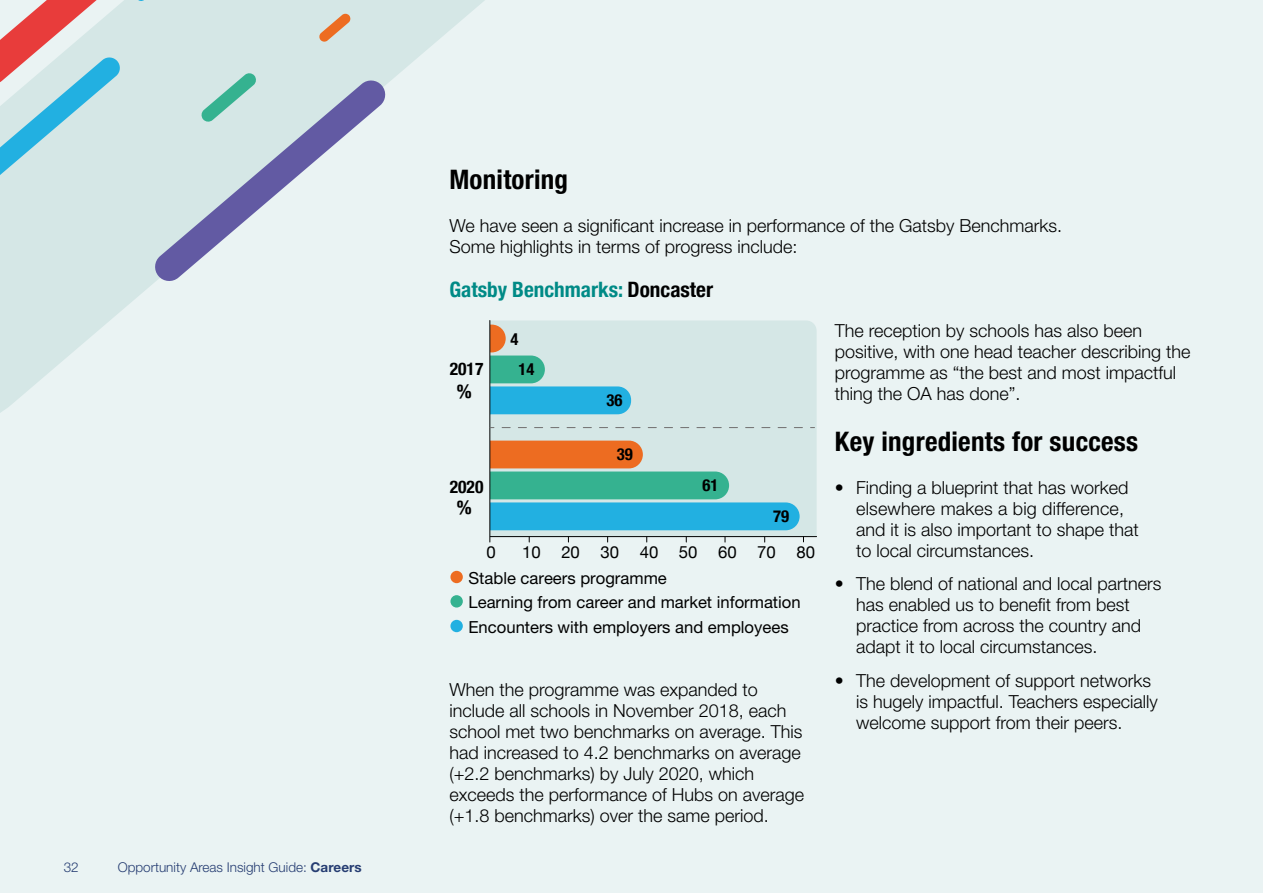
<style>
.page{position:relative;width:1263px;height:893px;background:#eaf3f3}
.page>*{position:absolute;margin:0;border:0;box-sizing:border-box;transform-origin:0 0}
.Body_12_14_light__5a{font:700 condensed 27px "Helvetica Neue LT Pro";letter-spacing:.01em;color:#000}
.H3_Subhd_18_20_b-con{font:700 condensed 27px "Helvetica Neue LT Pro";letter-spacing:.01em;color:#000}
.t1{font:700 condensed 21.15px "Helvetica Neue";color:#008a86}
.t2{font:700 condensed 19.2px "Helvetica Neue";color:#000}
.Body_12_14_light__5a-2{font:300 18px/21px "Helvetica Neue LT Pro";color:#000}
.Bullets_12_14_light{font:300 18px/21px "Helvetica Neue LT Pro";color:#000}
.t3{font:700 condensed 17.55px "Helvetica Neue";color:#000}
.t4{font:16.8px "Helvetica Neue";color:#000}
.t5{font:16.65px/24.3px "Helvetica Neue LT Pro";color:#000}
.t6{font:700 condensed 16.65px/30.5px "Helvetica Neue";color:#000}
.t7{font:300 13.5px "Helvetica Neue LT Pro";color:#263d72}
.s1{font-weight:700}
.s2{color:#000}
</style>
<div class="page">
<svg style="left:0;top:0;width:485px;height:413px"></svg>
<svg style="left:319px;top:13px;width:32px;height:29px"></svg>
<svg style="left:0;top:0;width:156px;height:186px;background:#c5d0d4"></svg>
<svg style="left:201px;top:72px;width:56px;height:7px"></svg>
<svg style="left:153px;top:79px;width:234px;height:204px"></svg>
<div style="left:490px;top:320px;width:327px;height:216px;background:#d5e7e6"></div>
<div style="left:450px;top:571px;width:13px;height:12px;background:#ed6c21;border-radius:50%"></div>
<div style="left:450px;top:595px;width:13px;height:12px;background:#35b290;border-radius:50%"></div>
<div style="left:450px;top:620px;width:13px;height:12px;background:#22b0e1;border-radius:50%"></div>
<svg style="left:490px;top:441px;width:310px;height:89px;background:#7bb6b2"></svg>
<hr style="left:490px;top:536px;width:327px;height:1px;background:#000">
<svg style="left:490px;top:325px;width:141px;height:89px;background:#8bcbd3"></svg>
<hr style="left:489px;top:320px;width:1px;height:222px;background:#000">
<svg style="left:502px;top:427px;width:312px;height:1px"></svg>
<p class="t7" style="left:64px;top:859px;width:17px">32</p>
<p class="t7" style="left:118px;top:859px;width:245px">Opportunity Areas Insight Guide: <span class="s1">Careers</span></p>
<h3 class="H3_Subhd_18_20_b-con" style="left:449px;top:163px;width:120px">Monitoring</h3>
<p class="Body_12_14_light__5a-2" style="left:449px;top:214px;width:614px">We have seen a significant increase in performance of the Gatsby Benchmarks.<br>Some highlights in terms of progress include:</p>
<p class="t1" style="left:449px;top:272px;width:265px">Gatsby Benchmarks: <span class="s2">Doncaster</span></p>
<p class="t6" style="left:518px;top:322px;width:17px;text-indent:-8px">4<br>14</p>
<p class="t6" style="left:606px;top:384px;width:17px">36</p>
<p class="t3" style="left:450px;top:355px;width:35px">2017</p>
<p class="t2" style="left:457px;top:375px;width:16px">%</p>
<p class="t3" style="left:450px;top:472px;width:35px">2020</p>
<p class="t2" style="left:457px;top:491px;width:16px">%</p>
<p class="t6" style="left:617px;top:438px;width:17px">39</p>
<p class="t6" style="left:702px;top:468px;width:17px">61</p>
<p class="t6" style="left:773px;top:499px;width:17px">79</p>
<p class="t4" style="left:486px;top:540px;width:11px">0</p>
<p class="t4" style="left:522px;top:540px;width:294px">10 20 30 40 50 60 70 80</p>
<p class="t5" style="left:468px;top:566px;width:334px">Stable careers programme<br>Learning from career and market information<br>Encounters with employers and employees</p>
<p class="Body_12_14_light__5a-2" style="left:449px;top:679px;width:356px">When the programme was expanded to include all schools in November 2018, each school met two benchmarks on average. This had increased to 4.2 benchmarks on average (+2.2 benchmarks) by July 2020, which exceeds the performance of Hubs on average (+1.8 benchmarks) over the same period.</p>
<p class="Body_12_14_light__5a-2" style="left:835px;top:320px;width:357px">The reception by schools has also been positive, with one head teacher describing the programme as “the best and most impactful thing the OA has done”.</p>
<p class="Body_12_14_light__5a" style="left:835px;top:425px;width:305px">Key ingredients for success</p>
<p class="Bullets_12_14_light" style="left:856px;top:476px;width:284px;text-indent:-21px">• Finding a blueprint that has worked elsewhere makes a big difference, and it is also important to shape that to local circumstances.</p>
<p class="Bullets_12_14_light" style="left:856px;top:573px;width:307px;text-indent:-21px">• The blend of national and local partners has enabled us to benefit from best practice from across the country and adapt it to local circumstances.</p>
<p class="Bullets_12_14_light" style="left:856px;top:670px;width:303px;text-indent:-21px">• The development of support networks is hugely impactful. Teachers especially welcome support from their peers.</p>
</div>
